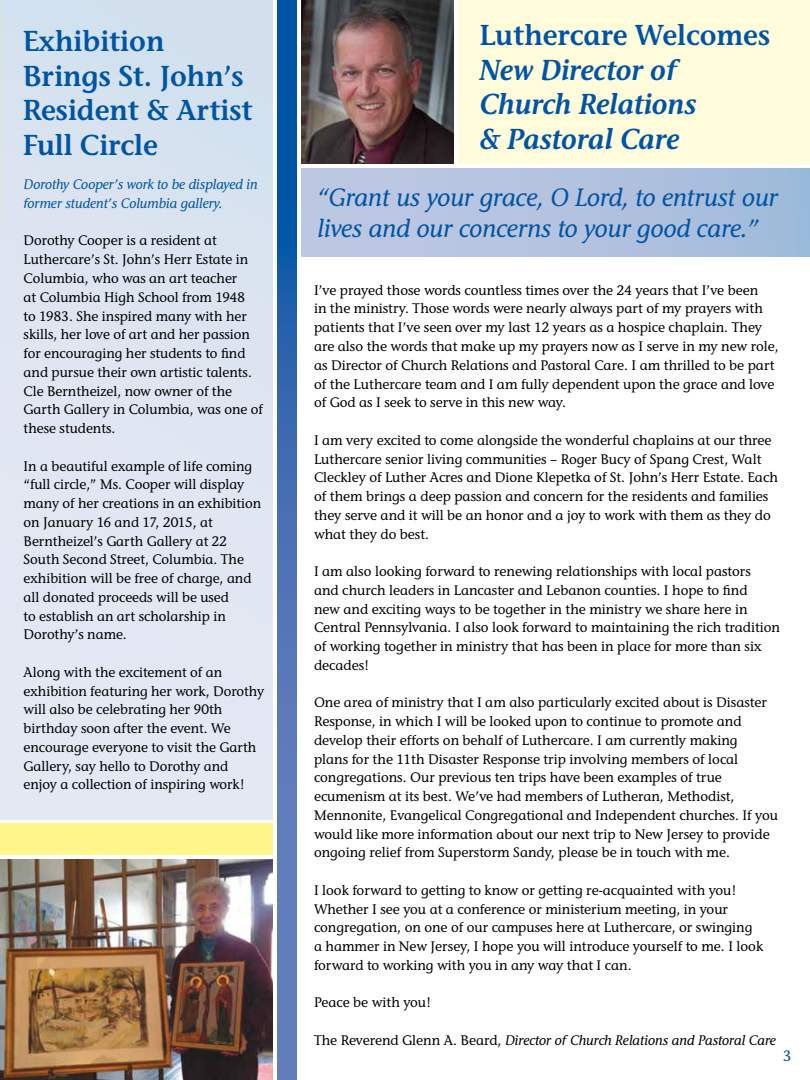
<style>
.page{position:relative;width:810px;height:1080px;background:#fff}
.page>*{position:absolute;margin:0;border:0;box-sizing:border-box;transform-origin:0 0}
.t1{font:600 28.75px/34.5px "Stone Inf ITC Std";color:#0054a4}
.t2{font:italic 600 28.75px/34.5px "Stone Inf ITC Std";color:#0054a4}
.t3{font:italic 500 25px/31.2px "Stone Inf ITC Std";color:#0054a4}
.t4{font:500 15px "Stone Inf ITC Std";color:#0054a4}
.t5{font:500 13.75px/18.8px "Stone Inf ITC Std";color:#000}
.t6{font:italic 500 13.75px/18.8px "Stone Inf ITC Std";color:#0054a4}
.t7{font:italic 500 13.75px "Stone Inf ITC Std";color:#000}
.s1{font-style:normal}
</style>
<div class="page">
<svg style="left:277px;top:0;width:20px;height:1080px;background:#3b6bb1"></svg>
<div style="left:0;top:0;width:273px;height:820px;background:linear-gradient(to right,#dfe6f2,#dce4f1)"></div>
<div style="left:0;top:824px;width:273px;height:31px;background:#fff68b"></div>
<div style="left:301px;top:169px;width:509px;height:88px;background:linear-gradient(to right,#c1cae3,#a1bbdb)"></div>
<div style="left:458px;top:0;width:352px;height:164px;background:#fffcdb"></div>
<img style="left:301px;top:0;width:153px;height:164px">
<img style="left:0;top:0;width:1px;height:221px">
<img style="left:0;top:859px;width:273px;height:221px">
<h1 class="t1" style="left:23px;top:24px;width:231px">Exhibition<br>Brings St. John’s<br>Resident &amp; Artist<br>Full Circle</h1>
<h1 class="t1" style="left:480px;top:17px;width:292px">Luthercare Welcomes</h1>
<h1 class="t2" style="left:480px;top:52px;width:218px">New Director of<br>Church Relations &amp; Pastoral Care</h1>
<p class="t6" style="left:24px;top:175px;width:235px">Dorothy Cooper’s work to be displayed in former student’s Columbia gallery.</p>
<p class="t5" style="left:24px;top:231px;width:241px">Dorothy Cooper is a resident at Luthercare’s St. John’s Herr Estate in Columbia, who was an art teacher<br>at Columbia High School from 1948<br>to 1983. She inspired many with her skills, her love of art and her passion for encouraging her students to find and pursue their own artistic talents.<br>Cle Berntheizel, now owner of the Garth Gallery in Columbia, was one of these students.</p>
<p class="t5" style="left:24px;top:456px;width:239px">In a beautiful example of life coming “full circle,” Ms. Cooper will display many of her creations in an exhibition on January 16 and 17, 2015, at Berntheizel’s Garth Gallery at 22<br>South Second Street, Columbia. The exhibition will be free of charge, and all donated proceeds will be used<br>to establish an art scholarship in Dorothy’s name.</p>
<p class="t5" style="left:24px;top:662px;width:242px">Along with the excitement of an exhibition featuring her work, Dorothy will also be celebrating her 90th birthday soon after the event. We encourage everyone to visit the Garth Gallery, say hello to Dorothy and enjoy a collection of inspiring work!</p>
<h2 class="t3" style="left:318px;top:182px;width:462px">“Grant us your grace, O Lord, to entrust our lives and our concerns to your good care.”</h2>
<p class="t5" style="left:314px;top:280px;width:466px">I’ve prayed those words countless times over the 24 years that I’ve been<br>in the ministry. Those words were nearly always part of my prayers with patients that I’ve seen over my last 12 years as a hospice chaplain. They are also the words that make up my prayers now as I serve in my new role, as Director of Church Relations and Pastoral Care. I am thrilled to be part of the Luthercare team and I am fully dependent upon the grace and love of God as I seek to serve in this new way.</p>
<p class="t5" style="left:314px;top:430px;width:465px">I am very excited to come alongside the wonderful chaplains at our three Luthercare senior living communities – Roger Bucy of Spang Crest, Walt Cleckley of Luther Acres and Dione Klepetka of St. John’s Herr Estate. Each of them brings a deep passion and concern for the residents and families they serve and it will be an honor and a joy to work with them as they do what they do best.</p>
<p class="t5" style="left:314px;top:562px;width:468px">I am also looking forward to renewing relationships with local pastors<br>and church leaders in Lancaster and Lebanon counties. I hope to find<br>new and exciting ways to be together in the ministry we share here in Central Pennsylvania. I also look forward to maintaining the rich tradition of working together in ministry that has been in place for more than six decades!</p>
<p class="t5" style="left:314px;top:693px;width:466px">One area of ministry that I am also particularly excited about is Disaster Response, in which I will be looked upon to continue to promote and develop their efforts on behalf of Luthercare. I am currently making<br>plans for the 11th Disaster Response trip involving members of local congregations. Our previous ten trips have been examples of true ecumenism at its best. We’ve had members of Lutheran, Methodist, Mennonite, Evangelical Congregational and Independent churches. If you would like more information about our next trip to New Jersey to provide ongoing relief from Superstorm Sandy, please be in touch with me.</p>
<p class="t5" style="left:314px;top:881px;width:451px">I look forward to getting to know or getting re-acquainted with you!<br>Whether I see you at a conference or ministerium meeting, in your congregation, on one of our campuses here at Luthercare, or swinging a hammer in New Jersey, I hope you will introduce yourself to me. I look forward to working with you in any way that I can.</p>
<p class="t5" style="left:314px;top:993px;width:119px">Peace be with you!</p>
<p class="t7" style="left:314px;top:1032px;width:463px"><span class="s1">The Reverend Glenn A. Beard,</span> Director of Church Relations and Pastoral Care</p>
<p class="t4" style="left:783px;top:1046px;width:10px">3</p>
</div>
